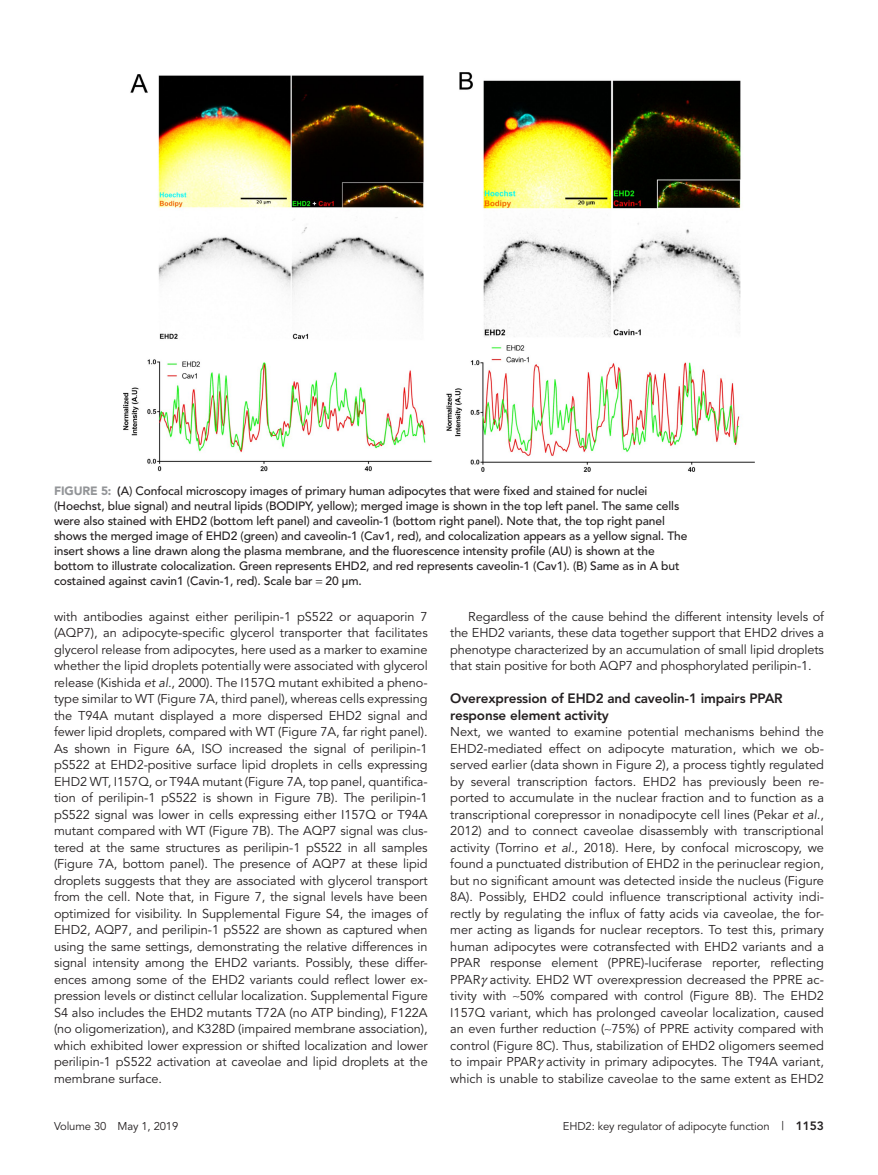
<style>
.page{position:relative;width:878px;height:1175px;background:#fff}
.page>*{position:absolute;margin:0;border:0;box-sizing:border-box;transform-origin:0 0}
.t1{font:800 13.5px/16.5px "Avenir";letter-spacing:-.01em;color:#231f20}
.ParaFL{font:12.75px/16.5px "Avenir";letter-spacing:-.005em;color:#231f20;text-align:justify}
.Para{font:12.75px/16.5px "Avenir";letter-spacing:-.01em;color:#231f20;text-align:justify}
.FigCaption_35_5p{font:500 12px/15px "Avenir";letter-spacing:-.01em;color:#231f20}
.t2{font:11.25px "Avenir";letter-spacing:-.01em;color:#231f20}
.s1{font-weight:900;color:#939598}
.s2{font-weight:800}
.s3{font-style:italic}
.s4{font-size:12px}
.s5{font-weight:800;font-size:12px}
</style>
<div class="page">
<img style="left:124px;top:72px;width:630px;height:399px">
<p class="FigCaption_35_5p" style="left:54px;top:484px;width:635px"><span class="s1">FIGURE 5:</span> <span class="s2">(</span>A) Confocal microscopy images of primary human adipocytes that were fixed and stained for nuclei (Hoechst, blue signal) and neutral lipids (BODIPY, yellow); merged image is shown in the top left panel. The same cells were also stained with EHD2 (bottom left panel) and caveolin-1 (bottom right panel). Note that, the top right panel shows the merged image of EHD2 (green) and caveolin-1 (Cav1, red), and colocalization appears as a yellow signal. The insert shows a line drawn along the plasma membrane, and the fluorescence intensity profile (AU) is shown at the bottom to illustrate colocalization. Green represents EHD2, and red represents caveolin-1 (Cav1). (B) Same as in A but costained against cavin1 (Cavin-1, red). Scale bar 20 µm.</p>
<p class="ParaFL" style="left:54px;top:608px;width:375px">with antibodies against either perilipin-1 pS522 or aquaporin 7 (AQP7), an adipocyte-specific glycerol transporter that facilitates glycerol release from adipocytes, here used as a marker to examine whether the lipid droplets potentially were associated with glycerol release (Kishida <span class="s3">et al.</span>, 2000). The I157Q mutant exhibited a pheno&shy;type similar to WT (Figure 7A, third panel), whereas cells expressing the T94A mutant displayed a more dispersed EHD2 signal and fewer lipid droplets, compared with WT (Figure 7A, far right panel).<br>As shown in Figure 6A, ISO increased the signal of perilipin-1 pS522 at EHD2-positive surface lipid droplets in cells expressing EHD2 WT, I157Q, or T94A mutant (Figure 7A, top panel, quantifica&shy;tion of perilipin-1 pS522 is shown in Figure 7B). The perilipin-1 pS522 signal was lower in cells expressing either I157Q or T94A mutant compared with WT (Figure 7B). The AQP7 signal was clus&shy;tered at the same structures as perilipin-1 pS522 in all samples (Figure 7A, bottom panel). The presence of AQP7 at these lipid droplets suggests that they are associated with glycerol transport from the cell. Note that, in Figure 7, the signal levels have been optimized for visibility. In Supplemental Figure S4, the images of EHD2, AQP7, and perilipin-1 pS522 are shown as captured when using the same settings, demonstrating the relative differences in signal intensity among the EHD2 variants. Possibly, these differ&shy;ences among some of the EHD2 variants could reflect lower ex&shy;pression levels or distinct cellular localization. Supplemental Figure S4 also includes the EHD2 mutants T72A (no ATP binding), F122A (no oligomerization), and K328D (impaired membrane association), which exhibited lower expression or shifted localization and lower perilipin-1 pS522 activation at caveolae and lipid droplets at the membrane surface.</p>
<p class="Para" style="left:450px;top:608px;width:375px;text-indent:18px">Regardless of the cause behind the different intensity levels of the EHD2 variants, these data together support that EHD2 drives a phenotype characterized by an accumulation of small lipid droplets that stain positive for both AQP7 and phosphorylated perilipin-1.</p>
<h2 class="t1" style="left:450px;top:690px;width:334px">Overexpression of EHD2 and caveolin-1 impairs PPAR response element activity</h2>
<p class="ParaFL" style="left:450px;top:724px;width:375px">Next, we wanted to examine potential mechanisms behind the EHD2-mediated effect on adipocyte maturation, which we ob&shy;served earlier (data shown in Figure 2), a process tightly regulated by several transcription factors. EHD2 has previously been re&shy;ported to accumulate in the nuclear fraction and to function as a transcriptional corepressor in nonadipocyte cell lines (Pekar <span class="s3">et al.</span>, 2012) and to connect caveolae disassembly with transcriptional activity (Torrino <span class="s3">et al.</span>, 2018). Here, by confocal microscopy, we found a punctuated distribution of EHD2 in the perinuclear region, but no significant amount was detected inside the nucleus (Figure 8A). Possibly, EHD2 could influence transcriptional activity indi&shy;rectly by regulating the influx of fatty acids via caveolae, the for&shy;mer acting as ligands for nuclear receptors. To test this, primary human adipocytes were cotransfected with EHD2 variants and a PPAR response element (PPRE)-luciferase reporter, reflecting PPAR activity. EHD2 WT overexpression decreased the PPRE ac&shy;tivity with ∼50% compared with control (Figure 8B). The EHD2<br>I157Q variant, which has prolonged caveolar localization, caused an even further reduction (∼75%) of PPRE activity compared with control (Figure 8C). Thus, stabilization of EHD2 oligomers seemed to impair PPAR activity in primary adipocytes. The T94A variant, which is unable to stabilize caveolae to the same extent as EHD2</p>
<p class="t2" style="left:54px;top:1119px;width:126px">Volume 30 May 1, 2019</p>
<p class="t2" style="left:562px;top:1119px;width:263px">EHD2: key regulator of adipocyte function <span class="s4">|</span> <span class="s5">1153</span></p>
</div>
